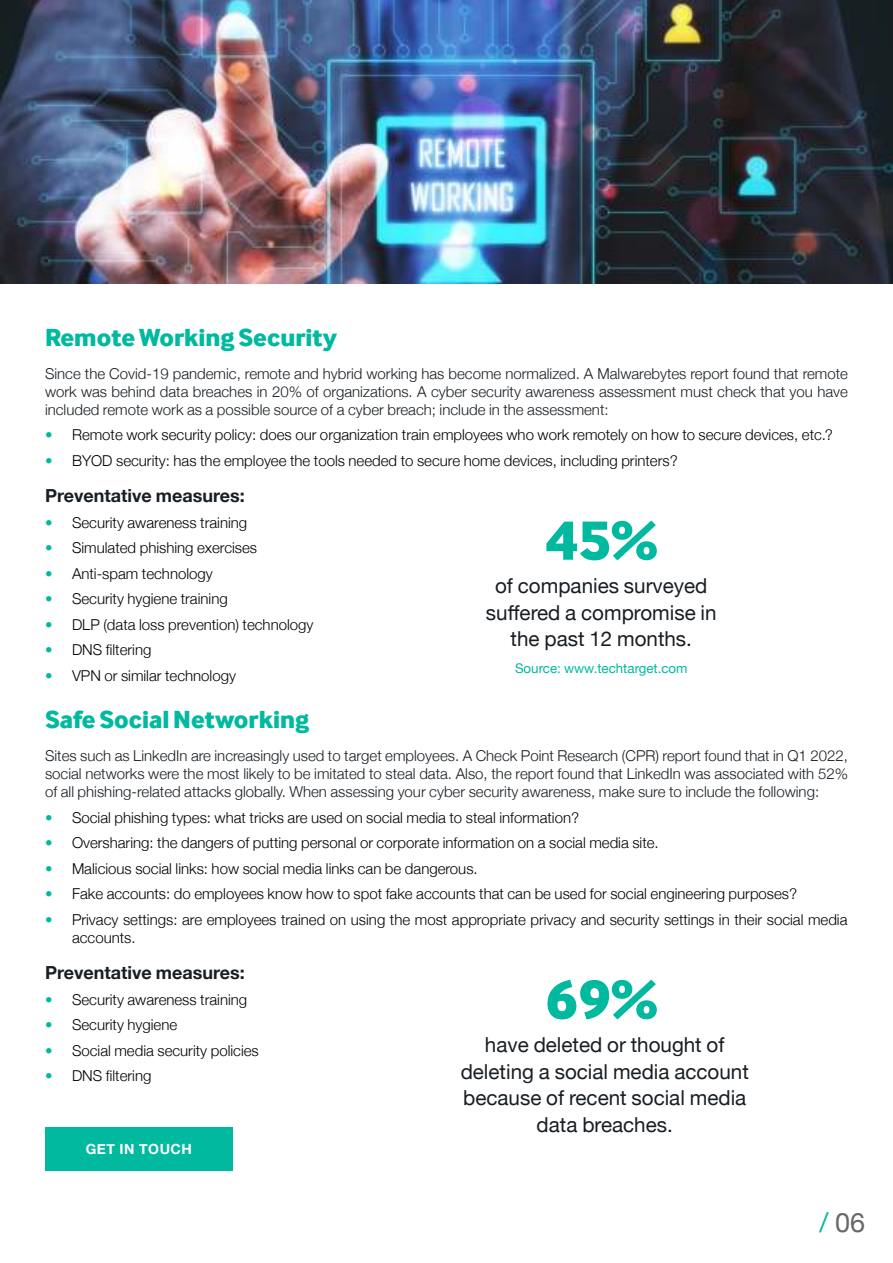
<style>
.page{position:relative;width:893px;height:1263px;background:#fff}
.page>*{position:absolute;margin:0;border:0;box-sizing:border-box;transform-origin:0 0}
.t1{font:800 57.6px "Inter Face";color:#00b99f}
.t2{font:27px "Helvetica Neue";color:#686868}
.t3{font:800 25.5px "Inter Face";color:#00b99f}
.t4{font:20.55px/26.7px "Helvetica Neue";color:#181e23;text-align:center}
.t5{font:700 18px "Helvetica Neue";color:#181e23}
.t6{font:300 15px/18px "Helvetica Neue";color:#000}
.t7{font:300 15px/18px "Helvetica Neue";color:#181e23;text-align:justify}
.t8{font:700 13.95px "Helvetica Neue";letter-spacing:.04em;color:#fff}
.t9{font:13.35px "Helvetica Neue";color:#00b99f}
.s1{color:#00b99f}
</style>
<div class="page">
<img style="left:0;top:0;width:892px;height:283px">
<div style="left:45px;top:1127px;width:188px;height:44px;background:#00b99f"></div>
<h3 class="t3" style="left:45px;top:327px;width:293px">Remote Working Security</h3>
<p class="t7" style="left:45px;top:363px;width:804px">Since the Covid-19 pandemic, remote and hybrid working has become normalized. A Malwarebytes report found that remote work was behind data breaches in 20% of organizations. A cyber security awareness assessment must check that you have included remote work as a possible source of a cyber breach; include in the assessment:</p>
<p class="t6" style="left:45px;top:427px;width:789px"><span class="s1">•</span> Remote work security policy: does our organization train employees who work remotely on how to secure devices, etc.?</p>
<p class="t6" style="left:45px;top:450px;width:634px"><span class="s1">•</span> BYOD security: has the employee the tools needed to secure home devices, including printers?</p>
<p class="t5" style="left:45px;top:486px;width:201px">Preventative measures:</p>
<p class="t6" style="left:45px;top:512px;width:204px"><span class="s1">•</span> Security awareness training</p>
<p class="t6" style="left:45px;top:538px;width:214px"><span class="s1">•</span> Simulated phishing exercises</p>
<p class="t6" style="left:45px;top:563px;width:169px"><span class="s1">•</span> Anti-spam technology</p>
<p class="t6" style="left:45px;top:589px;width:184px"><span class="s1">•</span> Security hygiene training</p>
<p class="t6" style="left:45px;top:614px;width:270px"><span class="s1">•</span> DLP (data loss prevention) technology</p>
<p class="t6" style="left:45px;top:640px;width:108px"><span class="s1">•</span> DNS filtering</p>
<p class="t6" style="left:45px;top:665px;width:193px"><span class="s1">•</span> VPN or similar technology</p>
<h3 class="t3" style="left:45px;top:709px;width:266px">Safe Social Networking</h3>
<p class="t7" style="left:45px;top:746px;width:804px">Sites such as LinkedIn are increasingly used to target employees. A Check Point Research (CPR) report found that in Q1 2022, social networks were the most likely to be imitated to steal data. Also, the report found that LinkedIn was associated with 52% of all phishing-related attacks globally. When assessing your cyber security awareness, make sure to include the following:</p>
<p class="t6" style="left:45px;top:807px;width:536px"><span class="s1">•</span> Social phishing types: what tricks are used on social media to steal information?</p>
<p class="t6" style="left:45px;top:833px;width:615px"><span class="s1">•</span> Oversharing: the dangers of putting personal or corporate information on a social media site.</p>
<p class="t6" style="left:45px;top:858px;width:434px"><span class="s1">•</span> Malicious social links: how social media links can be dangerous.</p>
<p class="t6" style="left:45px;top:884px;width:754px"><span class="s1">•</span> Fake accounts: do employees know how to spot fake accounts that can be used for social engineering purposes?</p>
<p class="t6" style="left:72px;top:912px;width:777px;text-indent:-27px"><span class="s1">•</span> Privacy settings: are employees trained on using the most appropriate privacy and security settings in their social media accounts.</p>
<p class="t5" style="left:45px;top:962px;width:201px">Preventative measures:</p>
<p class="t6" style="left:45px;top:989px;width:204px"><span class="s1">•</span> Security awareness training</p>
<p class="t6" style="left:45px;top:1015px;width:134px"><span class="s1">•</span> Security hygiene</p>
<p class="t6" style="left:45px;top:1040px;width:215px"><span class="s1">•</span> Social media security policies</p>
<p class="t6" style="left:45px;top:1066px;width:108px"><span class="s1">•</span> DNS filtering</p>
<h1 class="t1" style="left:545px;top:516px;width:114px">45%</h1>
<h3 class="t4" style="left:486px;top:574px;width:232px">of companies surveyed suffered a compromise in the past 12 months.</h3>
<p class="t9" style="left:515px;top:663px;width:174px">Source: www.techtarget.com</p>
<h1 class="t1" style="left:545px;top:975px;width:114px">69%</h1>
<h3 class="t4" style="left:461px;top:1033px;width:290px">have deleted or thought of deleting a social media account because of recent social media data breaches.</h3>
<p class="t8" style="left:86px;top:1141px;width:108px">GET IN TOUCH</p>
<h2 class="t2" style="left:820px;top:1212px;width:47px"><span class="s1">/</span> 06</h2>
</div>
